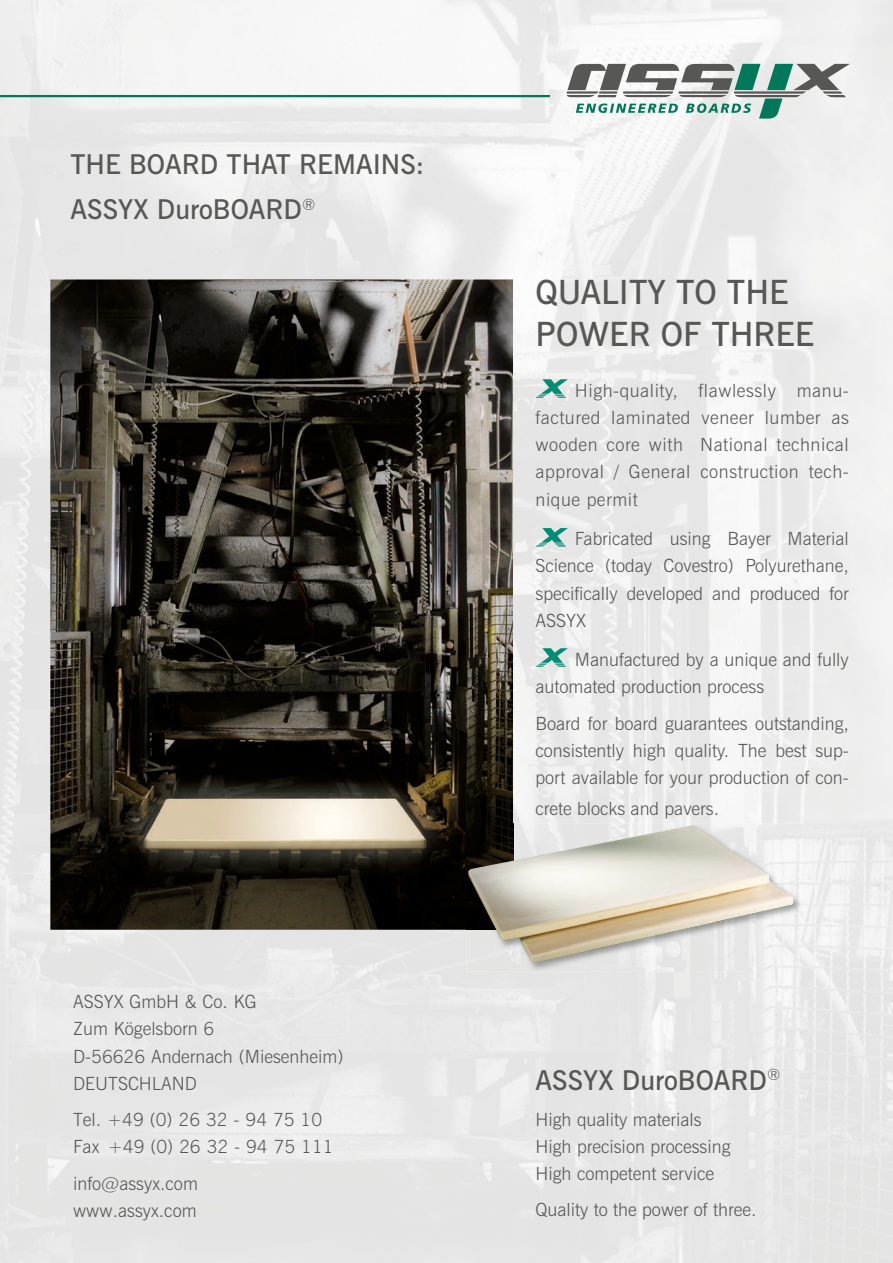
<style>
.page{position:relative;width:893px;height:1263px;background:#fff}
.page>*{position:absolute;margin:0;border:0;box-sizing:border-box;transform-origin:0 0}
.t1{font:600 33.3px/42.5px "News Gothic BT";color:#575756}
.t2{font:600 27.3px/45.5px "News Gothic BT";color:#575756}
.t3{font:300 18.15px/27.3px "News Gothic BT";color:#575756}
</style>
<div class="page">
<img style="left:50px;top:279px;width:463px;height:651px">
<svg style="left:567px;top:64px;width:283px;height:55px"></svg>
<hr style="left:0;top:95px;width:550px;height:2px;background:#007859">
<img style="left:466px;top:823px;width:337px;height:149px">
<img style="left:466px;top:823px;width:47px;height:107px">
<img style="left:468px;top:825px;width:325px;height:138px">
<svg style="left:536px;top:379px;width:32px;height:19px"></svg>
<svg style="left:536px;top:528px;width:32px;height:19px"></svg>
<svg style="left:536px;top:648px;width:32px;height:19px"></svg>
<h2 class="t2" style="left:71px;top:141px;width:356px">THE BOARD THAT REMAINS:<br>ASSYX DuroBOARD<sup>®</sup></h2>
<p class="t3" style="left:73px;top:988px;width:272px">ASSYX GmbH &amp; Co. KG<br>Zum Kögelsborn 6<br>D-56626 Andernach (Miesenheim)<br>DEUTSCHLAND</p>
<p class="t3" style="left:73px;top:1106px;width:262px">Tel. +49 (0) 26 32 - 94 75 10<br>Fax +49 (0) 26 32 - 94 75 111</p>
<p class="t3" style="left:73px;top:1169px;width:126px">info@assyx.com www.assyx.com</p>
<h1 class="t1" style="left:536px;top:271px;width:280px">QUALITY TO THE<br>POWER OF THREE</h1>
<p class="t3" style="left:536px;top:376px;width:315px;text-align:justify;text-indent:39px">High-quality, flawlessly manu&shy;factured laminated veneer lumber as wooden core with National technical approval / General construction tech&shy;nique permit</p>
<p class="t3" style="left:536px;top:525px;width:315px;text-align:justify;text-indent:39px">Fabricated using Bayer Material Science (today Covestro) Polyurethane, specifically developed and produced for ASSYX</p>
<p class="t3" style="left:536px;top:646px;width:315px;text-indent:39px">Manufactured by a unique and fully automated production process</p>
<p class="t3" style="left:536px;top:710px;width:315px;text-align:justify">Board for board guarantees outstanding, consistently high quality. The best sup&shy;port available for your production of con-</p>
<p class="t3" style="left:536px;top:794px;width:185px">crete blocks and pavers.</p>
<h2 class="t2" style="left:536px;top:1057px;width:246px">ASSYX DuroBOARD<sup>®</sup></h2>
<p class="t3" style="left:536px;top:1105px;width:196px">High quality materials<br>High precision processing<br>High competent service</p>
<p class="t3" style="left:536px;top:1196px;width:222px">Quality to the power of three.</p>
</div>
